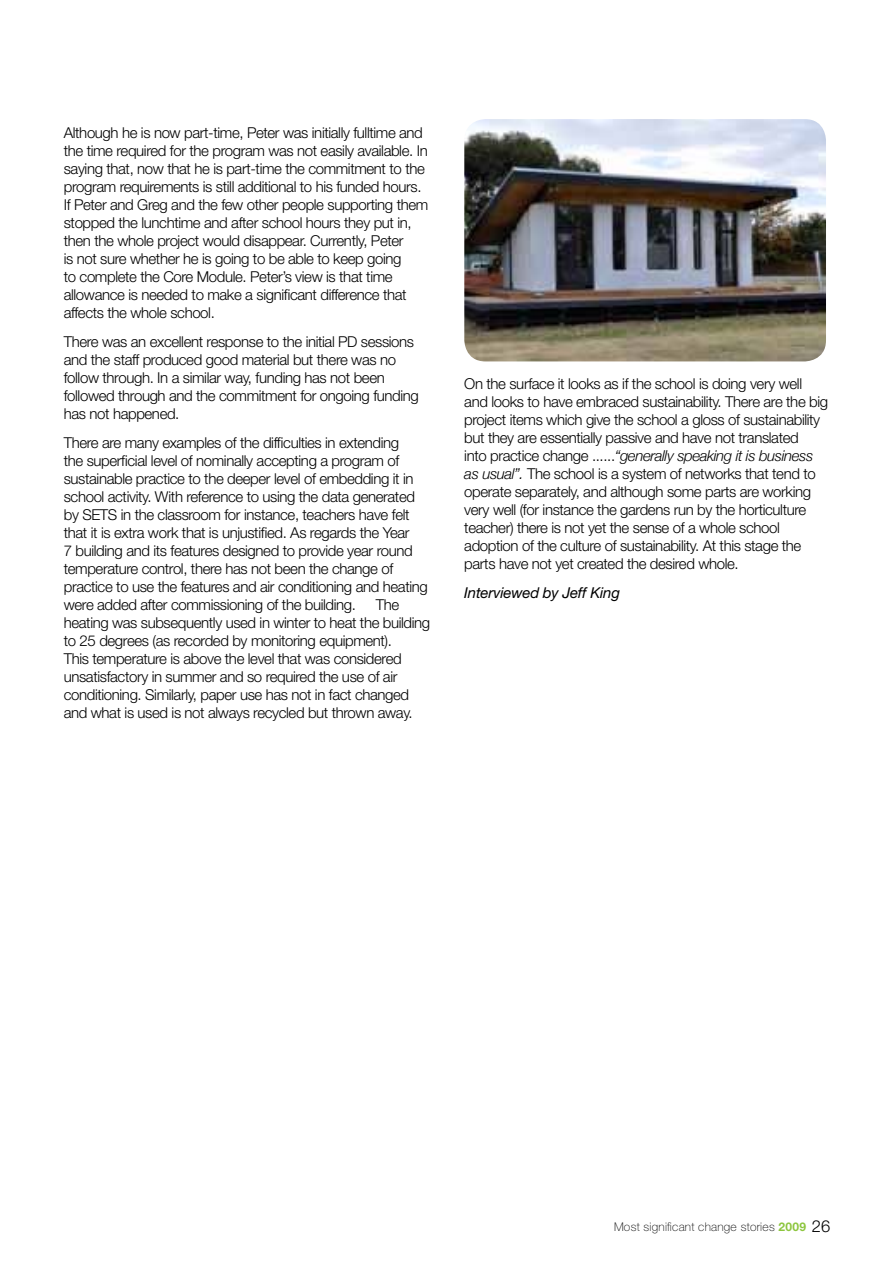
<style>
.page{position:relative;width:893px;height:1263px;background:#fff}
.page>*{position:absolute;margin:0;border:0;box-sizing:border-box;transform-origin:0 0}
.t1{font:300 15px/18px "Helvetica Neue LT Std";letter-spacing:-.025em;color:#000}
.t2{font:italic 300 15px "Helvetica Neue";letter-spacing:-.025em;color:#000}
.t3{font:italic 15px "Helvetica Neue LT Std";letter-spacing:-.015em;color:#000}
.t4{font:100 12px "Helvetica Neue LT Std";letter-spacing:.02em;color:#000}
.s1{font-family:"Helvetica Neue LT Std";font-style:normal}
.s2{font-family:"Helvetica Neue";font-style:italic}
.s3{font-weight:700;color:#8dc63f}
.s4{font-weight:300;font-size:16.5px}
</style>
<div class="page">
<img style="left:464px;top:119px;width:362px;height:242px">
<p class="t1" style="left:64px;top:124px;width:366px">Although he is now part-time, Peter was initially fulltime and the time required for the program was not easily available. In saying that, now that he is part-time the commitment to the program requirements is still additional to his funded hours.<br>If Peter and Greg and the few other people supporting them stopped the lunchtime and after school hours they put in, then the whole project would disappear. Currently, Peter<br>is not sure whether he is going to be able to keep going<br>to complete the Core Module. Peter’s view is that time allowance is needed to make a significant difference that affects the whole school.</p>
<p class="t1" style="left:64px;top:332px;width:357px">There was an excellent response to the initial PD sessions and the staff produced good material but there was no follow through. In a similar way, funding has not been followed through and the commitment for ongoing funding has not happened.</p>
<p class="t1" style="left:64px;top:433px;width:366px">There are many examples of the difficulties in extending<br>the superficial level of nominally accepting a program of sustainable practice to the deeper level of embedding it in school activity. With reference to using the data generated by SETS in the classroom for instance, teachers have felt that it is extra work that is unjustified. As regards the Year<br>7 building and its features designed to provide year round temperature control, there has not been the change of practice to use the features and air conditioning and heating were added after commissioning of the building.</p>
<p class="t1" style="left:64px;top:595px;width:368px;text-indent:312px">The heating was subsequently used in winter to heat the building to 25 degrees (as recorded by monitoring equipment).<br>This temperature is above the level that was considered unsatisfactory in summer and so required the use of air conditioning. Similarly, paper use has not in fact changed and what is used is not always recycled but thrown away.</p>
<p class="t1" style="left:464px;top:374px;width:365px">On the surface it looks as if the school is doing very well and looks to have embraced sustainability. There are the big project items which give the school a gloss of sustainability but they are essentially passive and have not translated</p>
<p class="t2" style="left:464px;top:447px;width:350px"><span class="s1">into practice change ......</span>“generally speaking it is business</p>
<p class="t1" style="left:464px;top:464px;width:353px"><span class="s2">as usual”.</span> The school is a system of networks that tend to operate separately, and although some parts are working very well (for instance the gardens run by the horticulture teacher) there is not yet the sense of a whole school adoption of the culture of sustainability. At this stage the parts have not yet created the desired whole.</p>
<p class="t3" style="left:464px;top:583px;width:157px">Interviewed by Jeff King</p>
<p class="t4" style="left:614px;top:1220px;width:218px">Most significant change stories <span class="s3">2009</span> <span class="s4">26</span></p>
</div>
